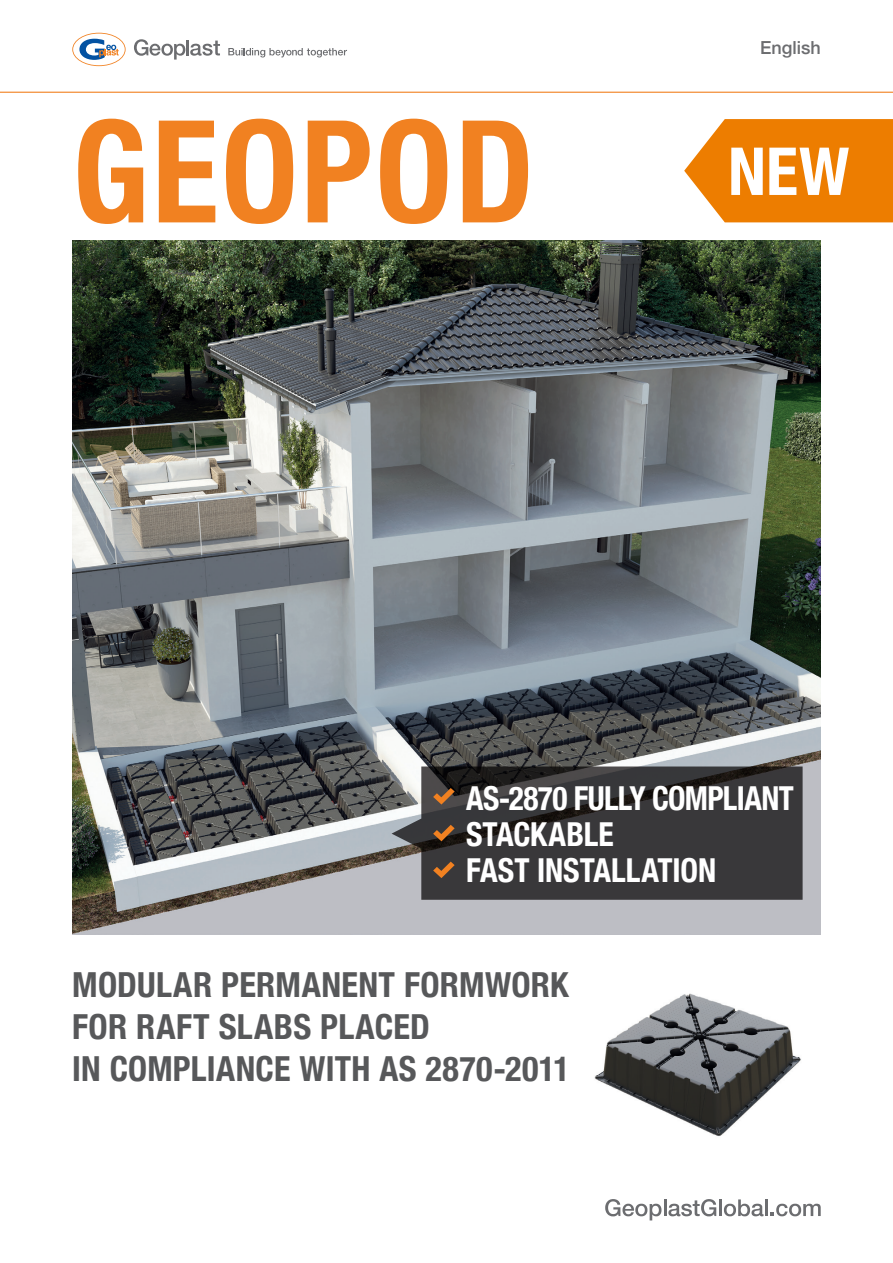
<style>
.page{position:relative;width:893px;height:1263px;background:#fff}
.page>*{position:absolute;margin:0;border:0;box-sizing:border-box;transform-origin:0 0}
.Body{font:700 condensed 142.5px "Helvetica Neue";letter-spacing:.02em;color:#f18121}
.t1{font:700 condensed 66.3px "Helvetica Neue";color:#fff}
.t2{font:700 condensed 34.5px "Helvetica Neue";letter-spacing:.01em;color:#57585a}
.Company_name{font:700 condensed 33px "Helvetica Neue";letter-spacing:-.015em;color:#fff;scale:.96 1}
.Company_name-2{font:700 condensed 33px "Helvetica Neue";letter-spacing:-.015em;color:#fff;scale:.95 1}
.Subheading_title1{font:500 18px "Helvetica Neue";color:#6c6d70}
</style>
<div class="page">
<img style="left:72px;top:240px;width:749px;height:694px">
<svg style="left:392px;top:766px;width:411px;height:134px;fill:#39383a"></svg>
<svg style="left:433px;top:788px;width:22px;height:16px"></svg>
<svg style="left:433px;top:825px;width:22px;height:16px"></svg>
<svg style="left:433px;top:861px;width:22px;height:17px"></svg>
<svg style="left:684px;top:119px;width:209px;height:103px"></svg>
<svg style="left:72px;top:33px;width:54px;height:33px"></svg>
<svg style="left:134px;top:39px;width:86px;height:21px"></svg>
<svg style="left:228px;top:48px;width:119px;height:9px"></svg>
<hr style="left:0;top:92px;width:893px;height:1px;background:#f18121">
<svg style="left:605px;top:1199px;width:111px;height:21px"></svg>
<hr style="left:719px;top:1199px;width:3px;height:17px;background:#6c6d70">
<svg style="left:724px;top:1199px;width:39px;height:17px"></svg>
<hr style="left:765px;top:1199px;width:3px;height:17px;background:#6c6d70">
<svg style="left:771px;top:1204px;width:50px;height:12px"></svg>
<img style="left:594px;top:993px;width:207px;height:144px">
<p class="Body" style="left:72px;top:53px;width:463px">GEOPOD</p>
<p class="Subheading_title1" style="left:760px;top:33px;width:62px">English</p>
<p class="t1" style="left:728px;top:116px;width:123px">NEW</p>
<p class="Company_name-2" style="left:466px;top:770px;width:347px">AS-2870 FULLY COMPLIANT</p>
<p class="Company_name" style="left:466px;top:806px;width:155px">STACKABLE</p>
<p class="Company_name" style="left:466px;top:842px;width:262px">FAST INSTALLATION</p>
<p class="t2" style="left:72px;top:956px;width:498px">MODULAR PERMANENT FORMWORK</p>
<p class="t2" style="left:72px;top:998px;width:359px">FOR RAFT SLABS PLACED</p>
<p class="t2" style="left:72px;top:1040px;width:499px">IN COMPLIANCE WITH AS 2870-2011</p>
</div>
